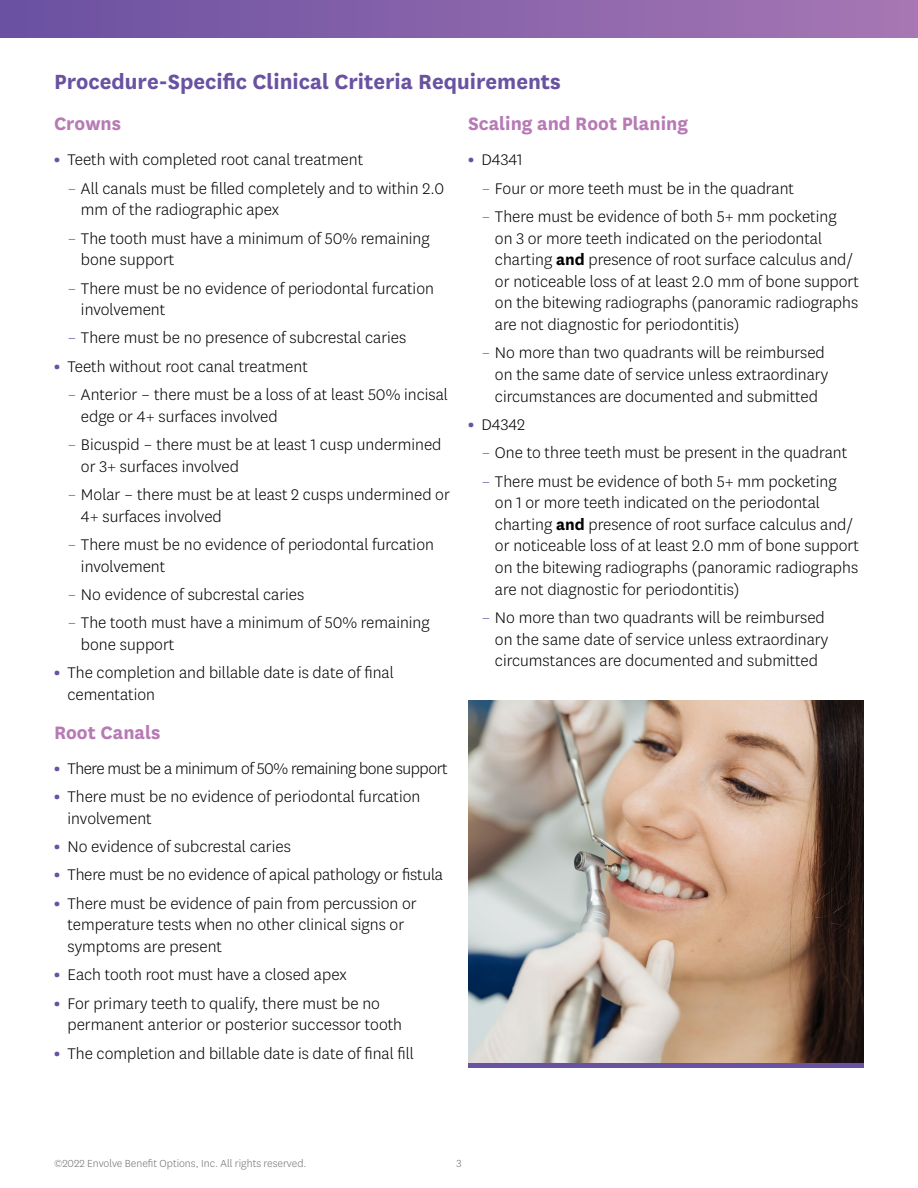
<style>
.page{position:relative;width:918px;height:1188px;background:#fff}
.page>*{position:absolute;margin:0;border:0;box-sizing:border-box;transform-origin:0 0}
.t1{font:700 24px "Centene Sans";color:#6952a2}
.t2{font:700 21px "Centene Sans";color:#b77ab5}
.t3{font:300 18px/21.6px "Centene Sans";color:#000}
.t4{font:300 18px "Centene Sans";letter-spacing:-.025em;color:#000}
.t5{font:300 12px "Centene Sans";color:#727272}
.s1{font-family:"Adelle";color:#6952a2}
.s2{color:#6952a2}
.s3{font-weight:700}
</style>
<div class="page">
<div style="left:0;top:0;width:918px;height:38px;background:linear-gradient(to right,#6a50a1,#a777b4)"></div>
<div style="left:468px;top:1063px;width:396px;height:5px;background:#6952a2"></div>
<img style="left:468px;top:701px;width:396px;height:362px">
<h2 class="t1" style="left:54px;top:65px;width:508px">Procedure-Specific Clinical Criteria Requirements</h2>
<h3 class="t2" style="left:54px;top:109px;width:69px">Crowns</h3>
<p class="t3" style="left:54px;top:148px;width:311px"><span class="s1">•</span> Teeth with completed root canal treatment</p>
<p class="t3" style="left:81px;top:177px;width:365px;text-indent:-14px"><span class="s2">–</span> All canals must be filled completely and to within 2.0 mm of the radiographic apex</p>
<p class="t3" style="left:81px;top:227px;width:350px;text-indent:-14px"><span class="s2">–</span> The tooth must have a minimum of 50% remaining bone support</p>
<p class="t3" style="left:81px;top:277px;width:354px;text-indent:-14px"><span class="s2">–</span> There must be no evidence of periodontal furcation involvement</p>
<p class="t3" style="left:67px;top:327px;width:340px"><span class="s2">–</span> There must be no presence of subcrestal caries</p>
<p class="t3" style="left:54px;top:355px;width:255px"><span class="s1">•</span> Teeth without root canal treatment</p>
<p class="t3" style="left:81px;top:383px;width:369px;text-indent:-14px"><span class="s2">–</span> Anterior – there must be a loss of at least 50% incisal edge or 4+ surfaces involved</p>
<p class="t3" style="left:81px;top:433px;width:362px;text-indent:-14px"><span class="s2">–</span> Bicuspid – there must be at least 1 cusp undermined or 3+ surfaces involved</p>
<p class="t3" style="left:81px;top:483px;width:371px;text-indent:-14px"><span class="s2">–</span> Molar – there must be at least 2 cusps undermined or<br>4+ surfaces involved</p>
<p class="t3" style="left:81px;top:533px;width:354px;text-indent:-14px"><span class="s2">–</span> There must be no evidence of periodontal furcation involvement</p>
<p class="t3" style="left:67px;top:583px;width:238px"><span class="s2">–</span> No evidence of subcrestal caries</p>
<p class="t3" style="left:81px;top:612px;width:350px;text-indent:-14px"><span class="s2">–</span> The tooth must have a minimum of 50% remaining bone support</p>
<p class="t3" style="left:67px;top:661px;width:328px;text-indent:-14px"><span class="s1">•</span> The completion and billable date is date of final cementation</p>
<h3 class="t2" style="left:54px;top:717px;width:108px">Root Canals</h3>
<p class="t4" style="left:54px;top:757px;width:395px"><span class="s1">•</span> There must be a minimum of 50% remaining bone support</p>
<p class="t3" style="left:67px;top:785px;width:354px;text-indent:-14px"><span class="s1">•</span> There must be no evidence of periodontal furcation involvement</p>
<p class="t3" style="left:54px;top:835px;width:238px"><span class="s1">•</span> No evidence of subcrestal caries</p>
<p class="t3" style="left:54px;top:864px;width:391px"><span class="s1">•</span> There must be no evidence of apical pathology or fistula</p>
<p class="t3" style="left:67px;top:892px;width:351px;text-indent:-14px"><span class="s1">•</span> There must be evidence of pain from percussion or temperature tests when no other clinical signs or symptoms are present</p>
<p class="t3" style="left:54px;top:963px;width:294px"><span class="s1">•</span> Each tooth root must have a closed apex</p>
<p class="t3" style="left:67px;top:992px;width:336px;text-indent:-14px"><span class="s1">•</span> For primary teeth to qualify, there must be no permanent anterior or posterior successor tooth</p>
<p class="t3" style="left:54px;top:1042px;width:361px"><span class="s1">•</span> The completion and billable date is date of final fill</p>
<h3 class="t2" style="left:468px;top:109px;width:221px">Scaling and Root Planing</h3>
<p class="t3" style="left:468px;top:148px;width:56px"><span class="s1">•</span> D4341</p>
<p class="t3" style="left:481px;top:177px;width:314px"><span class="s2">–</span> Four or more teeth must be in the quadrant</p>
<p class="t3" style="left:495px;top:205px;width:366px;text-indent:-14px"><span class="s2">–</span> There must be evidence of both 5+ mm pocketing<br>on 3 or more teeth indicated on the periodontal charting <span class="s3">and</span> presence of root surface calculus and/ or noticeable loss of at least 2.0 mm of bone support on the bitewing radiographs (panoramic radiographs are not diagnostic for periodontitis)</p>
<p class="t3" style="left:495px;top:342px;width:335px;text-indent:-14px"><span class="s2">–</span> No more than two quadrants will be reimbursed on the same date of service unless extraordinary circumstances are documented and submitted</p>
<p class="t3" style="left:468px;top:413px;width:59px"><span class="s1">•</span> D4342</p>
<p class="t3" style="left:481px;top:441px;width:367px"><span class="s2">–</span> One to three teeth must be present in the quadrant</p>
<p class="t3" style="left:495px;top:470px;width:366px;text-indent:-14px"><span class="s2">–</span> There must be evidence of both 5+ mm pocketing<br>on 1 or more teeth indicated on the periodontal charting <span class="s3">and</span> presence of root surface calculus and/ or noticeable loss of at least 2.0 mm of bone support on the bitewing radiographs (panoramic radiographs are not diagnostic for periodontitis)</p>
<p class="t3" style="left:495px;top:606px;width:335px;text-indent:-14px"><span class="s2">–</span> No more than two quadrants will be reimbursed on the same date of service unless extraordinary circumstances are documented and submitted</p>
<p class="t5" style="left:54px;top:1156px;width:254px">©2022 Envolve Benefit Options, Inc. All rights reserved.</p>
<p class="t5" style="left:456px;top:1156px;width:7px">3</p>
</div>
